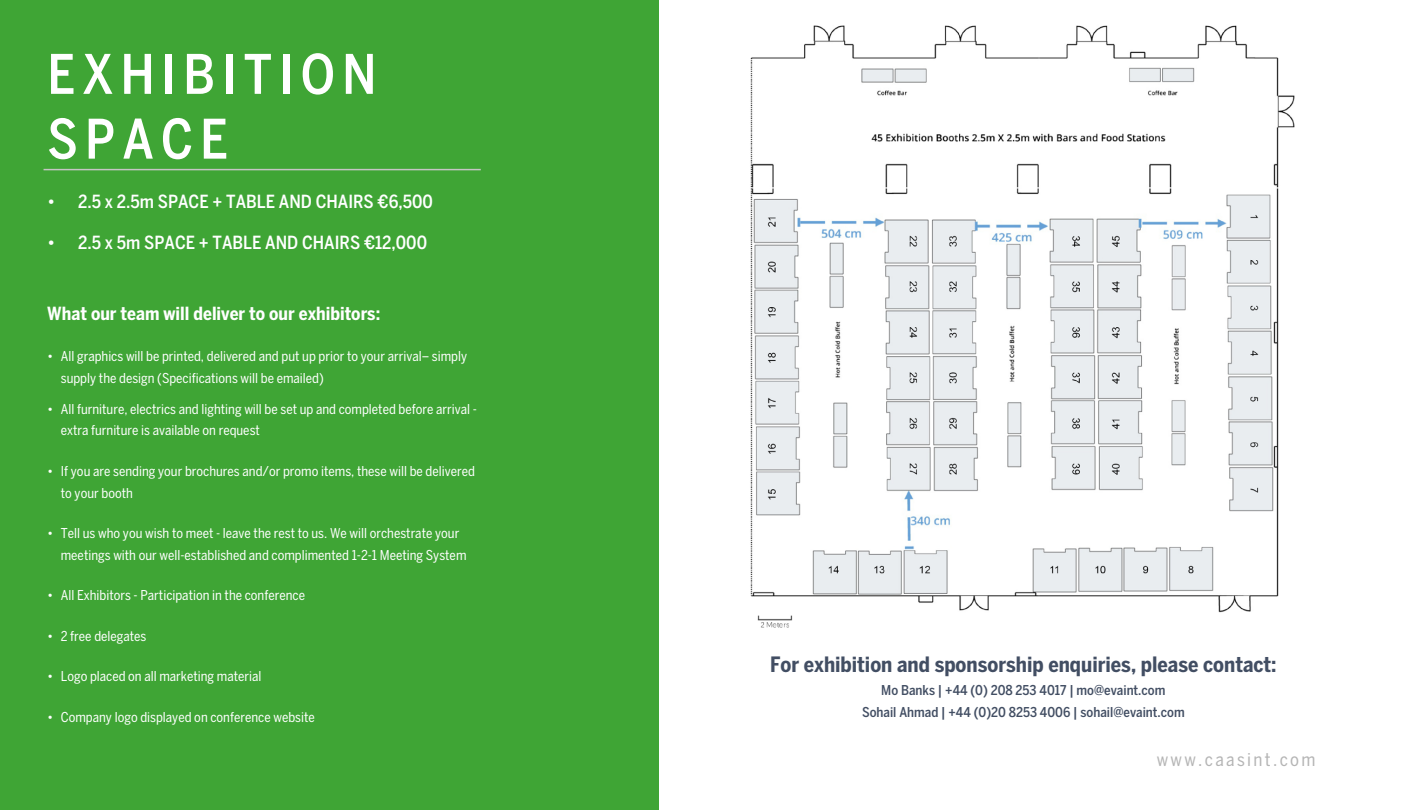
<style>
.page{position:relative;width:1425px;height:810px;background:#fff}
.page>*{position:absolute;margin:0;border:0;box-sizing:border-box;transform-origin:0 0}
.t1{font:500 condensed 54px/64.8px "Benton Sans";letter-spacing:.13em;color:#fff}
.t2{font:700 condensed 21px "Benton Sans";color:#424e63}
.t3{font:500 condensed 18px "Benton Sans";color:#fff}
.t4{font:700 condensed 18px "Benton Sans";color:#fff}
.t5{font:condensed 18px "Benton Sans";letter-spacing:.13em;color:#b5b5b5}
.t6{font:condensed 13.5px/21.8px "Benton Sans";color:#fff}
.t7{font:500 condensed 13.5px/22.5px "Benton Sans";color:#424e63;text-align:center}
</style>
<div class="page">
<div style="left:0;top:0;width:658px;height:810px;background:#3fa535"></div>
<hr style="left:44px;top:169px;width:437px;height:1px;background:#c5c5c4">
<img style="left:750px;top:25px;width:545px;height:603px">
<h1 class="t1" style="left:47px;top:41px;width:331px">EXHIBITION<br>SPACE</h1>
<h3 class="t3" style="left:47px;top:191px;width:387px">• 2.5 x 2.5m SPACE + TABLE AND CHAIRS €6,500</h3>
<h3 class="t3" style="left:47px;top:232px;width:381px">• 2.5 x 5m SPACE + TABLE AND CHAIRS €12,000</h3>
<h3 class="t4" style="left:47px;top:303px;width:334px">What our team will deliver to our exhibitors:</h3>
<p class="t6" style="left:61px;top:345px;width:408px;text-indent:-14px">• All graphics will be printed, delivered and put up prior to your arrival– simply supply the design (Specifications will be emailed)</p>
<p class="t6" style="left:61px;top:398px;width:418px;text-indent:-14px">• All furniture, electrics and lighting will be set up and completed before arrival - extra furniture is available on request</p>
<p class="t6" style="left:61px;top:460px;width:416px;text-indent:-14px">• If you are sending your brochures and/or promo items, these will be delivered to your booth</p>
<p class="t6" style="left:61px;top:522px;width:407px;text-indent:-14px">• Tell us who you wish to meet - leave the rest to us. We will orchestrate your meetings with our well-established and complimented 1-2-1 Meeting System</p>
<p class="t6" style="left:47px;top:585px;width:259px">• All Exhibitors - Participation in the conference</p>
<p class="t6" style="left:47px;top:625px;width:101px">• 2 free delegates</p>
<p class="t6" style="left:47px;top:666px;width:216px">• Logo placed on all marketing material</p>
<p class="t6" style="left:47px;top:706px;width:269px">• Company logo displayed on conference website</p>
<h2 class="t2" style="left:770px;top:652px;width:508px">For exhibition and sponsorship enquiries, please contact:</h2>
<p class="t7" style="left:862px;top:678px;width:324px">Mo Banks | +44 (0) 208 253 4017 | mo@evaint.com<br>Sohail Ahmad | +44 (0)20 8253 4006 | sohail@evaint.com</p>
<h3 class="t5" style="left:1157px;top:749px;width:160px">www.caasint.com</h3>
</div>
